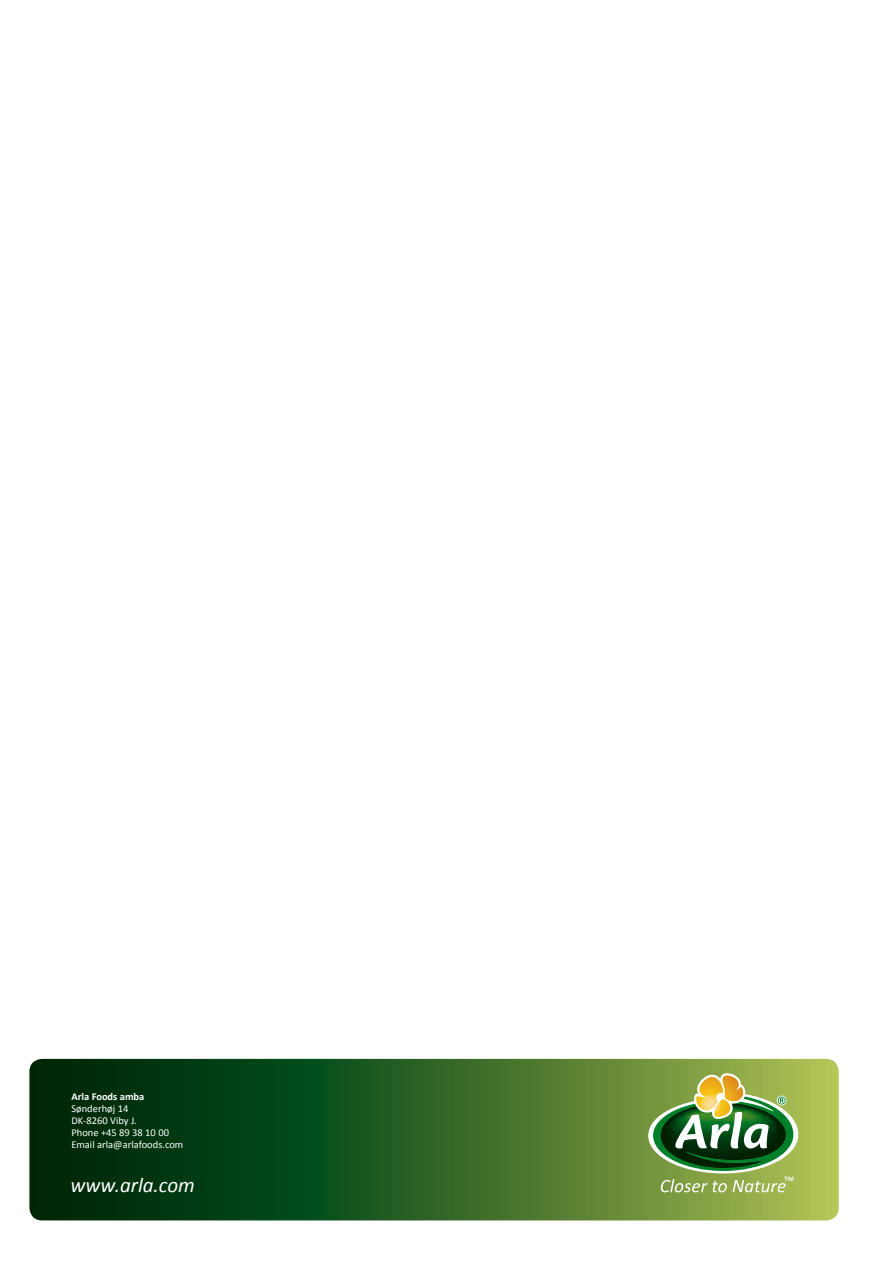
<style>
.page{position:relative;width:893px;height:1263px;background:#fff}
.page>*{position:absolute;margin:0;border:0;box-sizing:border-box;transform-origin:0 0}
.t1{font:italic 21px "Calibri";color:#fff}
.t2{font:10.5px/12px "Calibri";color:#fff}
.t3{font:700 10.5px "Calibri";color:#fff}
</style>
<div class="page">
<svg style="left:29px;top:1059px;width:810px;height:161px;background:#306024"></svg>
<svg style="left:648px;top:1073px;width:150px;height:119px;background:#799a57"></svg>
<p class="t3" style="left:71px;top:1089px;width:74px">Arla Foods amba</p>
<p class="t2" style="left:71px;top:1101px;width:113px">Sønderhøj 14<br>DK-8260 Viby J.<br>Phone +45 89 38 10 00<br>Email arla@arlafoods.com</p>
<h1 class="t1" style="left:71px;top:1172px;width:126px">www.arla.com</h1>
</div>
